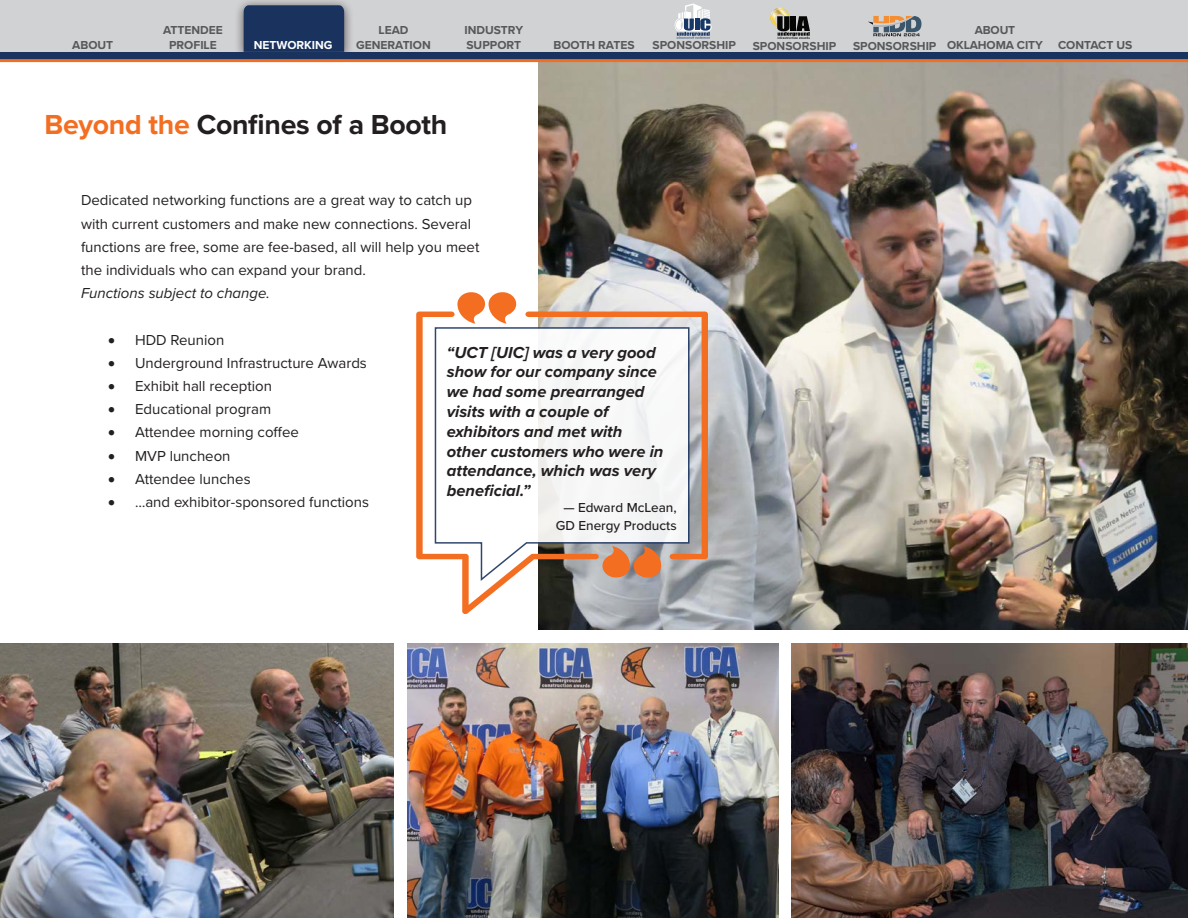
<style>
.page{position:relative;width:1188px;height:918px;background:#fff}
.page>*{position:absolute;margin:0;border:0;box-sizing:border-box;transform-origin:0 0}
.t1{font:700 28.5px "Proxima Nova";letter-spacing:-.01em;color:#231f20}
.t2{font:italic 700 16.5px/19.8px "Proxima Nova";color:#231f20}
.t3{font:15px/23.2px "Proxima Nova";color:#231f20}
.t4{font:italic 15px "Proxima Nova";color:#231f20}
.t5{font:500 13.5px "Proxima Nova";color:#231f20}
.t6{font:700 12px "Proxima Nova";color:#57585a}
.t7{font:700 12px "Proxima Nova";color:#fff}
.s1{color:#f36e21}
</style>
<div class="page">
<img style="left:539px;top:62px;width:649px;height:568px">
<img style="left:792px;top:643px;width:396px;height:275px">
<img style="left:0;top:643px;width:394px;height:275px">
<img style="left:407px;top:643px;width:371px;height:275px">
<svg style="left:601px;top:559px;width:60px;height:20px"></svg>
<svg style="left:457px;top:292px;width:60px;height:20px"></svg>
<svg style="left:599px;top:312px;width:109px;height:247px;fill:#f5f6f7"></svg>
<svg style="left:416px;top:312px;width:183px;height:302px"></svg>
<div style="left:0;top:0;width:1188px;height:52px;background:#d1d2d4"></div>
<div style="left:233px;top:0;width:121px;height:63px;background:#231f20;opacity:.75"></div>
<div style="left:244px;top:5px;width:100px;height:47px;background:#19325e"></div>
<div style="left:0;top:52px;width:1188px;height:8px;background:#19325e"></div>
<svg style="left:869px;top:16px;width:52px;height:20px"></svg>
<hr style="left:0;top:59px;width:1188px;height:3px;background:#f36e21">
<svg style="left:770px;top:8px;width:40px;height:31px"></svg>
<svg style="left:674px;top:4px;width:38px;height:35px"></svg>
<p class="t6" style="left:72px;top:36px;width:43px">ABOUT</p>
<p class="t6" style="left:163px;top:21px;width:61px">ATTENDEE</p>
<p class="t6" style="left:169px;top:36px;width:49px">PROFILE</p>
<p class="t7" style="left:254px;top:36px;width:80px">NETWORKING</p>
<p class="t6" style="left:378px;top:21px;width:32px">LEAD</p>
<p class="t6" style="left:356px;top:36px;width:76px">GENERATION</p>
<p class="t6" style="left:464px;top:21px;width:60px">INDUSTRY</p>
<p class="t6" style="left:466px;top:36px;width:56px">SUPPORT</p>
<p class="t6" style="left:553px;top:36px;width:83px">BOOTH RATES</p>
<p class="t6" style="left:653px;top:36px;width:85px">SPONSORSHIP</p>
<p class="t6" style="left:975px;top:21px;width:42px">ABOUT</p>
<p class="t6" style="left:753px;top:37px;width:85px">SPONSORSHIP</p>
<p class="t6" style="left:853px;top:37px;width:85px">SPONSORSHIP</p>
<p class="t6" style="left:947px;top:36px;width:97px">OKLAHOMA CITY</p>
<p class="t6" style="left:1058px;top:36px;width:76px">CONTACT US</p>
<p class="t1" style="left:44px;top:103px;width:405px"><span class="s1">Beyond the</span> Confines of a Booth</p>
<p class="t3" style="left:81px;top:188px;width:400px">Dedicated networking functions are a great way to catch up with current customers and make new connections. Several functions are free, some are fee-based, all will help you meet the individuals who can expand your brand.</p>
<p class="t4" style="left:81px;top:282px;width:190px">Functions subject to change.</p>
<p class="t3" style="left:108px;top:327px;width:118px">• HDD Reunion</p>
<p class="t3" style="left:108px;top:351px;width:260px">• Underground Infrastructure Awards</p>
<p class="t3" style="left:108px;top:374px;width:166px">• Exhibit hall reception</p>
<p class="t3" style="left:108px;top:397px;width:165px">• Educational program</p>
<p class="t3" style="left:108px;top:420px;width:193px">• Attendee morning coffee</p>
<p class="t3" style="left:108px;top:443px;width:124px">• MVP luncheon</p>
<p class="t3" style="left:108px;top:467px;width:144px">• Attendee lunches</p>
<p class="t3" style="left:108px;top:490px;width:263px">• …and exhibitor-sponsored functions</p>
<p class="t2" style="left:447px;top:342px;width:218px">“UCT [UIC] was a very good show for our company since we had some prearranged visits with a couple of exhibitors and met with other customers who were in attendance, which was very beneficial.”</p>
<p class="t5" style="left:563px;top:498px;width:115px">— Edward McLean,</p>
<p class="t5" style="left:556px;top:516px;width:122px">GD Energy Products</p>
</div>
